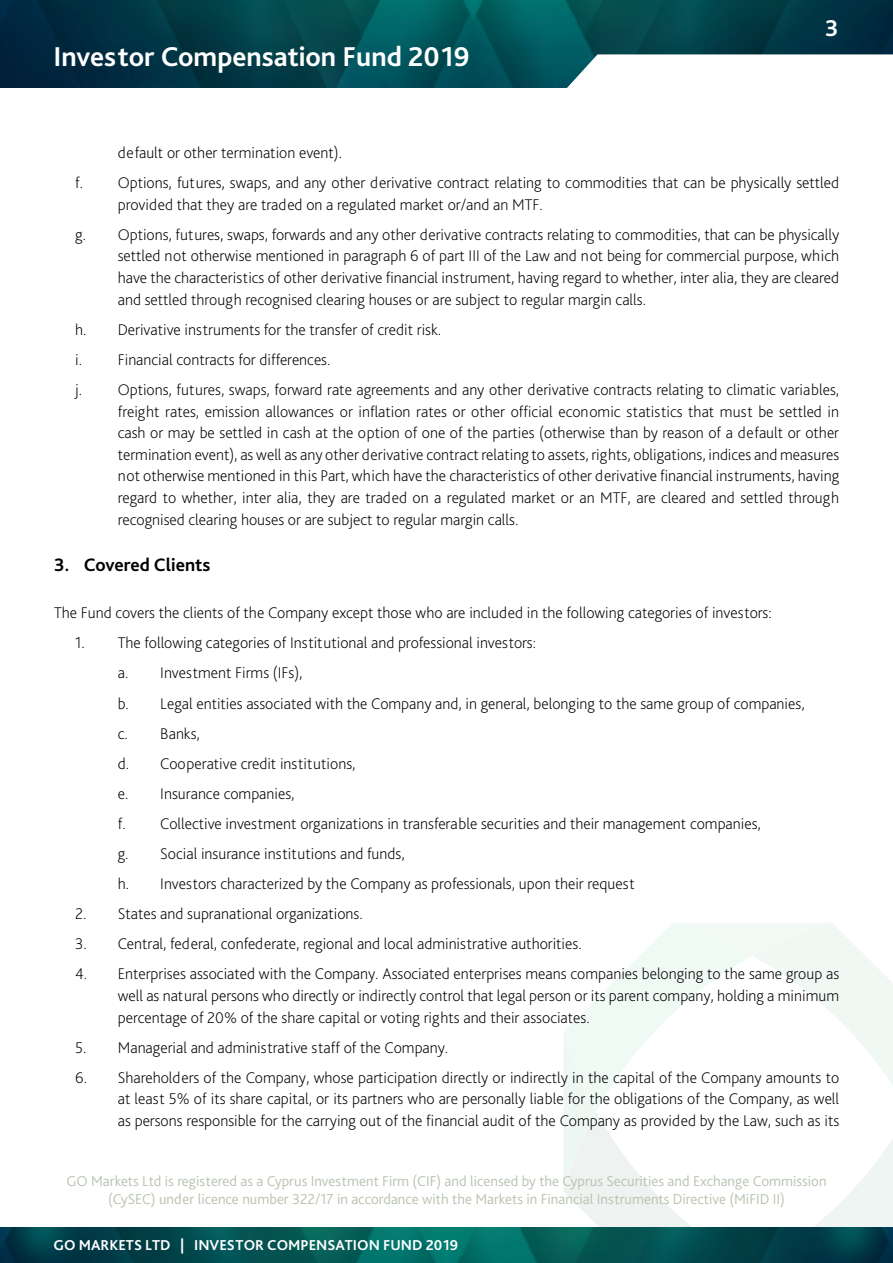
<style>
.page{position:relative;width:893px;height:1263px;background:#fff}
.page>*{position:absolute;margin:0;border:0;box-sizing:border-box;transform-origin:0 0}
.t1{font:700 28.5px "Bliss Pro";color:#fff}
.t2{font:700 24px "Bliss Pro";color:#fff}
.t3{font:700 18.9px "Bliss Pro";color:#000}
.t4{font:200 16.2px/30.2px "Bliss Pro";color:#000}
.t5{font:300 15px/18px "Bliss Pro";color:#b8c3b1;text-align:center}
.t6{font:700 15px "Bliss Pro";color:#fff}
</style>
<div class="page">
<svg style="left:564px;top:923px;width:329px;height:304px"></svg>
<img style="left:0;top:1227px;width:893px;height:36px">
<img style="left:0;top:0;width:893px;height:88px">
<svg style="left:566px;top:54px;width:327px;height:34px"></svg>
<h1 class="t1" style="left:53px;top:39px;width:418px">Investor Compensation Fund 2019</h1>
<h2 class="t2" style="left:825px;top:13px;width:15px">3</h2>
<p class="t4" style="left:75px;top:137px;width:765px;text-indent:43px">default or other termination event).<br>f. Options, futures, swaps, and any other derivative contract relating to commodities that can be physically settled</p>
<p class="t4" style="left:75px;top:189px;width:765px;text-indent:43px">provided that they are traded on a regulated market or/and an MTF.<br>g. Options, futures, swaps, forwards and any other derivative contracts relating to commodities, that can be physically</p>
<p class="t4" style="left:118px;top:245px;width:723px;line-height:21.6px;text-align:justify">settled not otherwise mentioned in paragraph 6 of part III of the Law and not being for commercial purpose, which have the characteristics of other derivative financial instrument, having regard to whether, inter alia, they are cleared and settled through recognised clearing houses or are subject to regular margin calls.</p>
<p class="t4" style="left:75px;top:314px;width:765px">h. Derivative instruments for the transfer of credit risk.<br>i. Financial contracts for differences.<br>j. Options, futures, swaps, forward rate agreements and any other derivative contracts relating to climatic variables,</p>
<p class="t4" style="left:118px;top:400px;width:723px;line-height:21.6px;text-align:justify">freight rates, emission allowances or inflation rates or other official economic statistics that must be settled in cash or may be settled in cash at the option of one of the parties (otherwise than by reason of a default or other termination event), as well as any other derivative contract relating to assets, rights, obligations, indices and measures not otherwise mentioned in this Part, which have the characteristics of other derivative financial instruments, having regard to whether, inter alia, they are traded on a regulated market or an MTF, are cleared and settled through recognised clearing houses or are subject to regular margin calls.</p>
<p class="t3" style="left:54px;top:553px;width:158px">3. Covered Clients</p>
<p class="t4" style="left:54px;top:597px;width:719px">The Fund covers the clients of the Company except those who are included in the following categories of investors:</p>
<p class="t4" style="left:118px;top:627px;width:688px;text-indent:-43px">1. The following categories of Institutional and professional investors:<br>a. Investment Firms (IFs),<br>b. Legal entities associated with the Company and, in general, belonging to the same group of companies, c. Banks,<br>d. Cooperative credit institutions,<br>e. Insurance companies,<br>f. Collective investment organizations in transferable securities and their management companies,<br>g. Social insurance institutions and funds,<br>h. Investors characterized by the Company as professionals, upon their request</p>
<p class="t4" style="left:75px;top:898px;width:289px">2. States and supranational organizations.</p>
<p class="t4" style="left:75px;top:928px;width:508px">3. Central, federal, confederate, regional and local administrative authorities.</p>
<p class="t4" style="left:118px;top:963px;width:723px;line-height:21.6px;text-align:justify;text-indent:-43px">4. Enterprises associated with the Company. Associated enterprises means companies belonging to the same group as well as natural persons who directly or indirectly control that legal person or its parent company, holding a minimum percentage of 20% of the share capital or voting rights and their associates.</p>
<p class="t4" style="left:75px;top:1032px;width:374px">5. Managerial and administrative staff of the Company.</p>
<p class="t4" style="left:118px;top:1066px;width:723px;line-height:21.6px;text-align:justify;text-indent:-43px">6. Shareholders of the Company, whose participation directly or indirectly in the capital of the Company amounts to at least 5% of its share capital, or its partners who are personally liable for the obligations of the Company, as well as persons responsible for the carrying out of the financial audit of the Company as provided by the Law, such as its</p>
<p class="t5" style="left:66px;top:1172px;width:762px">GO Markets Ltd is registered as a Cyprus Investment Firm (CIF) and licensed by the Cyprus Securities and Exchange Commission (CySEC) under licence number 322/17 in accordance with the Markets in Financial Instruments Directive (MiFID II)</p>
<p class="t6" style="left:53px;top:1235px;width:406px">GO MARKETS LTD | INVESTOR COMPENSATION FUND 2019</p>
</div>
